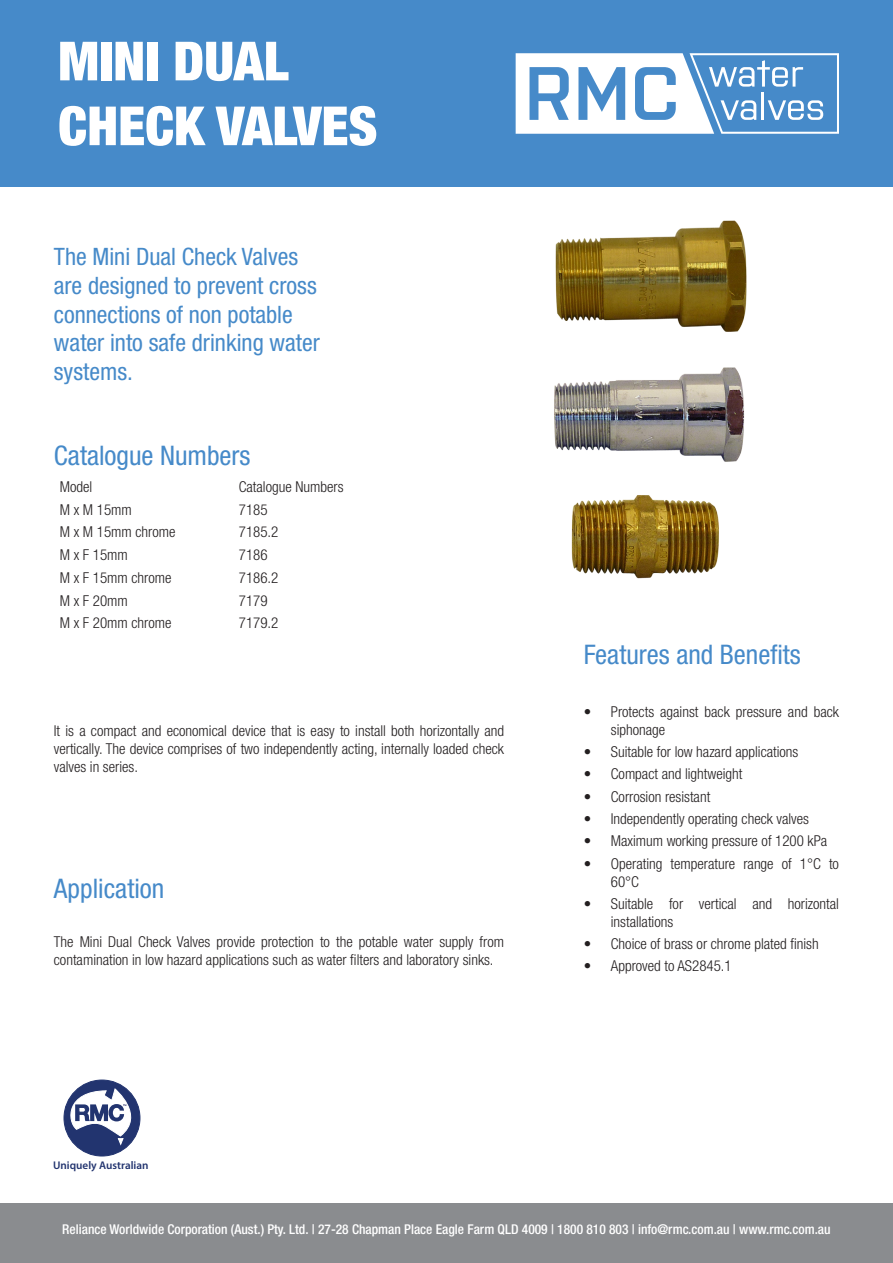
<style>
.page{position:relative;width:893px;height:1263px;background:#fff}
.page>*{position:absolute;margin:0;border:0;box-sizing:border-box;transform-origin:0 0}
.t1{font:900 condensed 54px/64.8px "Helvetica Neue LT Std";color:#fff}
.Header{font:condensed 27px "Helvetica Neue LT Std";color:#468ac9}
.t2{font:condensed 24px/28.8px "Helvetica Neue LT Std";color:#468ac9}
.Header-2{font:300 condensed 15px/18px "Helvetica Neue LT Std";color:#231f20}
.t3{font:500 condensed 13.5px "Helvetica Neue LT Std";color:#fff}
.t4{font:600 11.25px "Myriad Pro";color:#22346f}
</style>
<div class="page">
<div style="left:0;top:0;width:893px;height:187px;background:#468ac9"></div>
<svg style="left:516px;top:53px;width:323px;height:81px"></svg>
<div style="left:0;top:1203px;width:893px;height:60px;background:#8a8c8f"></div>
<div style="left:64px;top:1080px;width:76px;height:76px;background:#22346f;border-radius:50%"></div>
<svg style="left:66px;top:1088px;width:75px;height:59px"></svg>
<img style="left:555px;top:220px;width:192px;height:112px">
<img style="left:571px;top:503px;width:148px;height:76px">
<img style="left:554px;top:367px;width:191px;height:136px">
<h1 class="t1" style="left:58px;top:28px;width:321px">MINI DUAL<br>CHECK VALVES</h1>
<p class="t2" style="left:54px;top:242px;width:268px">The Mini Dual Check Valves are designed to prevent cross connections of non potable water into safe drinking water systems.</p>
<p class="Header" style="left:54px;top:439px;width:198px">Catalogue Numbers</p>
<p class="Header-2" style="left:60px;top:477px;width:34px">Model</p>
<p class="Header-2" style="left:239px;top:477px;width:106px">Catalogue Numbers</p>
<p class="Header-2" style="left:60px;top:500px;width:73px">M x M 15mm</p>
<p class="Header-2" style="left:239px;top:500px;width:30px">7185</p>
<p class="Header-2" style="left:60px;top:523px;width:117px">M x M 15mm chrome</p>
<p class="Header-2" style="left:239px;top:523px;width:41px">7185.2</p>
<p class="Header-2" style="left:60px;top:546px;width:70px">M x F 15mm</p>
<p class="Header-2" style="left:239px;top:546px;width:30px">7186</p>
<p class="Header-2" style="left:60px;top:568px;width:113px">M x F 15mm chrome</p>
<p class="Header-2" style="left:239px;top:568px;width:41px">7186.2</p>
<p class="Header-2" style="left:60px;top:591px;width:70px">M x F 20mm</p>
<p class="Header-2" style="left:239px;top:591px;width:30px">7179</p>
<p class="Header-2" style="left:60px;top:614px;width:113px">M x F 20mm chrome</p>
<p class="Header-2" style="left:239px;top:614px;width:41px">7179.2</p>
<p class="Header-2" style="left:54px;top:721px;width:452px;text-align:justify">It is a compact and economical device that is easy to install both horizontally and vertically. The device comprises of two independently acting, internally loaded check valves in series.</p>
<p class="Header" style="left:54px;top:873px;width:112px">Application</p>
<p class="Header-2" style="left:54px;top:932px;width:452px">The Mini Dual Check Valves provide protection to the potable water supply from contamination in low hazard applications such as water filters and laboratory sinks.</p>
<p class="t4" style="left:53px;top:1158px;width:97px">Uniquely Australian</p>
<p class="Header" style="left:584px;top:639px;width:218px">Features and Benefits</p>
<p class="Header-2" style="left:611px;top:702px;width:230px;text-indent:-27px">• Protects against back pressure and back siphonage</p>
<p class="Header-2" style="left:584px;top:743px;width:216px">• Suitable for low hazard applications</p>
<p class="Header-2" style="left:584px;top:765px;width:160px">• Compact and lightweight</p>
<p class="Header-2" style="left:584px;top:787px;width:128px">• Corrosion resistant</p>
<p class="Header-2" style="left:584px;top:809px;width:227px">• Independently operating check valves</p>
<p class="Header-2" style="left:584px;top:832px;width:245px">• Maximum working pressure of 1200 kPa</p>
<p class="Header-2" style="left:611px;top:854px;width:230px;text-indent:-27px">• Operating temperature range of 1°C to<br>60°C</p>
<p class="Header-2" style="left:611px;top:894px;width:230px;text-indent:-27px">• Suitable for vertical and horizontal installations</p>
<p class="Header-2" style="left:584px;top:934px;width:236px">• Choice of brass or chrome plated finish</p>
<p class="Header-2" style="left:584px;top:957px;width:149px">• Approved to AS2845.1</p>
<p class="t3" style="left:62px;top:1221px;width:770px">Reliance Worldwide Corporation (Aust.) Pty. Ltd. | 27-28 Chapman Place Eagle Farm QLD 4009 | 1800 810 803 | info@rmc.com.au | www.rmc.com.au</p>
</div>
